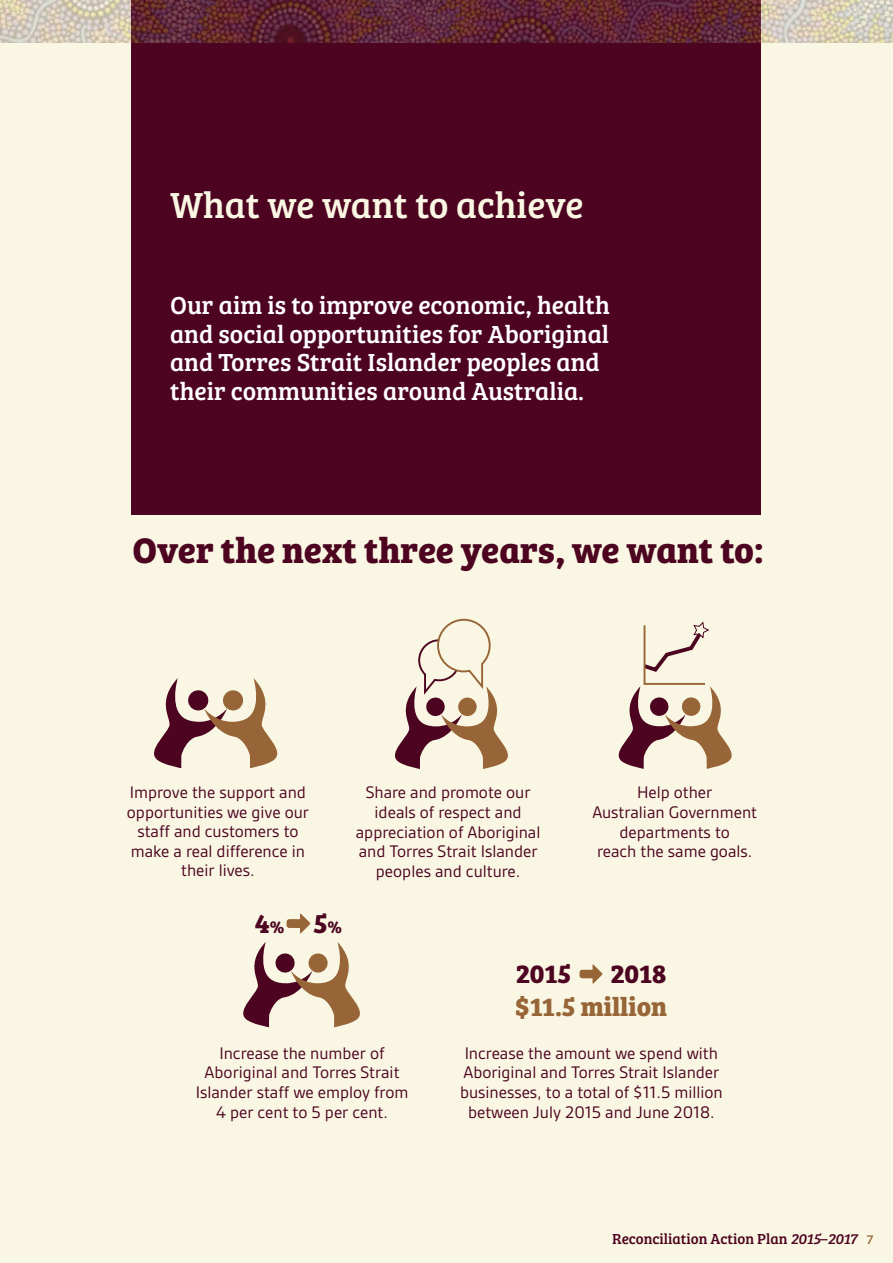
<style>
.page{position:relative;width:893px;height:1263px;background:#f9f7e3}
.page>*{position:absolute;margin:0;border:0;box-sizing:border-box;transform-origin:0 0}
.t1{font:37.5px "Bree Serif";color:#f9f7e3}
.t2{font:700 36.75px "Bree Serif";color:#4d0421}
.t3{font:700 27.75px "Bree Serif";color:#4d0421}
.t4{font:700 26.85px/32.2px "Bree Serif";color:#976537;text-align:right}
.t5{font:700 26.85px "Bree Serif";color:#4d0421}
.t6{font:25.5px/28.5px "Bree Serif";color:#fff}
.List_Paragraph{font:18px/19.8px "Gesta";color:#4d0421;text-align:center}
.t7{font:15px "Bree Serif";color:#4d0421}
.s1{font-size:17.85px}
.s2{color:#4d0421}
.s3{font-style:italic}
.s4{font-family:"Iskra";color:#976537}
</style>
<div class="page">
<div style="left:132px;top:0;width:629px;height:514px;background:#4d0421"></div>
<svg style="left:154px;top:678px;width:124px;height:90px"></svg>
<svg style="left:395px;top:618px;width:113px;height:151px"></svg>
<svg style="left:618px;top:622px;width:114px;height:147px"></svg>
<svg style="left:243px;top:942px;width:117px;height:85px"></svg>
<svg style="left:287px;top:913px;width:23px;height:21px"></svg>
<svg style="left:579px;top:964px;width:23px;height:20px"></svg>
<img style="left:0;top:0;width:893px;height:42px">
<p class="t1" style="left:170px;top:177px;width:415px">What we want to achieve</p>
<p class="t6" style="left:170px;top:290px;width:441px">Our aim is to improve economic, health and social opportunities for Aboriginal and Torres Strait Islander peoples and their communities around Australia.</p>
<p class="t2" style="left:133px;top:522px;width:633px">Over the next three years, we want to:</p>
<p class="List_Paragraph" style="left:127px;top:782px;width:184px">Improve the support and opportunities we give our staff and customers to make a real difference in their lives.</p>
<p class="List_Paragraph" style="left:356px;top:782px;width:186px">Share and promote our ideals of respect and appreciation of Aboriginal and Torres Strait Islander peoples and culture.</p>
<p class="List_Paragraph" style="left:592px;top:782px;width:166px">Help other<br>Australian Government departments to<br>reach the same goals.</p>
<p class="t3" style="left:254px;top:902px;width:89px">4<span class="s1">%</span> 5<span class="s1">%</span></p>
<p class="List_Paragraph" style="left:196px;top:1043px;width:214px">Increase the number of<br>Aboriginal and Torres Strait<br>Islander staff we employ from<br>4 per cent to 5 per cent.</p>
<p class="t5" style="left:516px;top:953px;width:57px">2015</p>
<p class="t4" style="left:515px;top:956px;width:154px"><span class="s2">2018<br></span>$11.5 million</p>
<p class="List_Paragraph" style="left:460px;top:1043px;width:264px">Increase the amount we spend with Aboriginal and Torres Strait Islander businesses, to a total of $11.5 million between July 2015 and June 2018.</p>
<p class="t7" style="left:612px;top:1228px;width:263px">Reconciliation Action Plan <span class="s3">2015</span>–<span class="s3">2017</span> <span class="s4">7</span></p>
</div>
